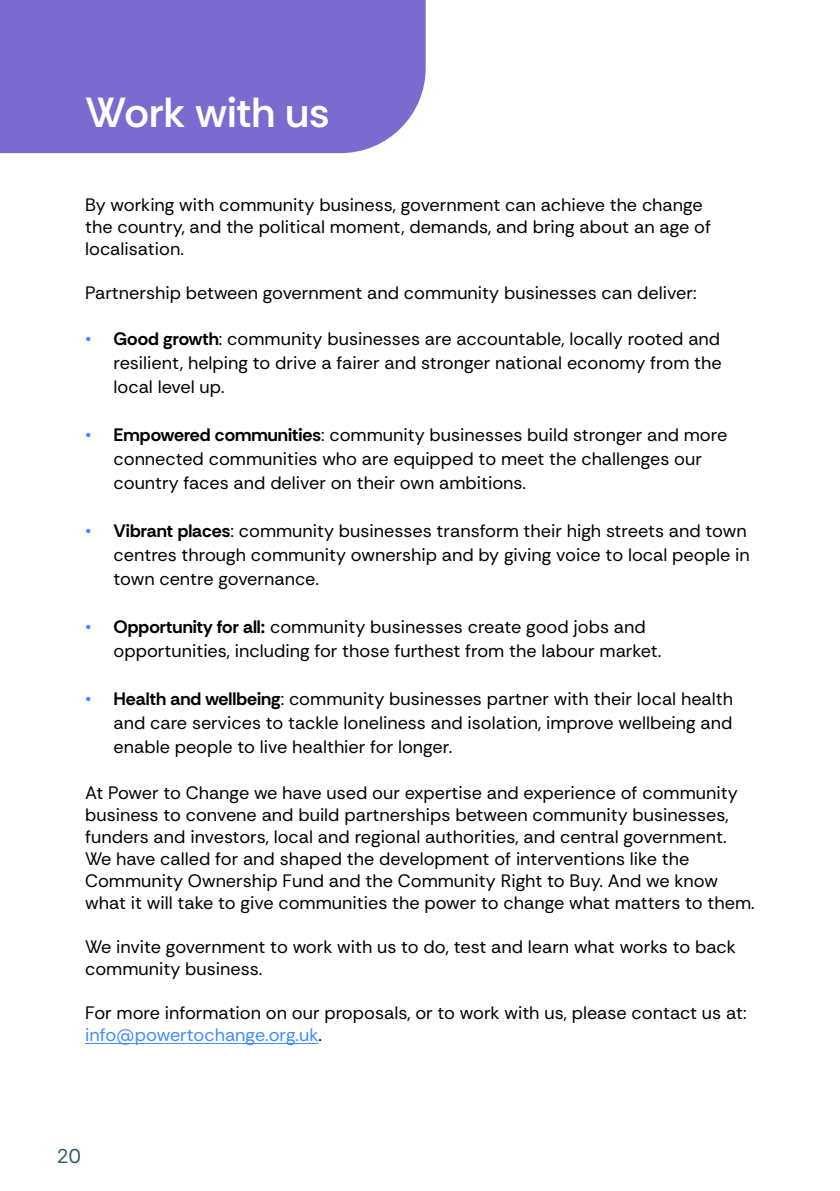
<style>
.page{position:relative;width:840px;height:1191px;background:#fff}
.page>*{position:absolute;margin:0;border:0;box-sizing:border-box;transform-origin:0 0}
.t1{font:600 42px "Rethink Sans";letter-spacing:-.005em;color:#fff}
.t2{font:20px "Rethink Sans";color:#325c61}
.t3{font:18px/22px "Rethink Sans";color:#000}
.s1{color:#408bff}
.s2{font-weight:700}
</style>
<div class="page">
<div style="left:0;top:0;width:425px;height:153px;background:#7b6bcf"></div>
<hr style="left:85px;top:1043px;width:233px;height:1px;background:#408bff">
<h1 class="t1" style="left:85px;top:86px;width:246px">Work with us</h1>
<p class="t3" style="left:85px;top:194px;width:627px">By working with community business, government can achieve the change the country, and the political moment, demands, and bring about an age of localisation.</p>
<p class="t3" style="left:85px;top:282px;width:612px">Partnership between government and community businesses can deliver:</p>
<p class="t3" style="left:113px;top:327px;width:609px;line-height:24px;text-align:justify;text-indent:-28px"><span class="s1">•</span> <span class="s2">Good growth</span>: community businesses are accountable, locally rooted and resilient, helping to drive a fairer and stronger national economy from the local level up.</p>
<p class="t3" style="left:113px;top:423px;width:615px;line-height:24px;text-indent:-28px"><span class="s1">•</span> <span class="s2">Empowered communities</span>: community businesses build stronger and more connected communities who are equipped to meet the challenges our country faces and deliver on their own ambitions.</p>
<p class="t3" style="left:113px;top:519px;width:637px;line-height:24px;text-indent:-28px"><span class="s1">•</span> <span class="s2">Vibrant places</span>: community businesses transform their high streets and town centres through community ownership and by giving voice to local people in town centre governance.</p>
<p class="t3" style="left:113px;top:615px;width:549px;line-height:24px;text-indent:-28px"><span class="s1">•</span> <span class="s2">Opportunity for all:</span> community businesses create good jobs and opportunities, including for those furthest from the labour market.</p>
<p class="t3" style="left:113px;top:687px;width:621px;line-height:24px;text-align:justify;text-indent:-28px"><span class="s1">•</span> <span class="s2">Health and wellbeing</span>: community businesses partner with their local health and care services to tackle loneliness and isolation, improve wellbeing and enable people to live healthier for longer.</p>
<p class="t3" style="left:85px;top:782px;width:670px">At Power to Change we have used our expertise and experience of community business to convene and build partnerships between community businesses, funders and investors, local and regional authorities, and central government.<br>We have called for and shaped the development of interventions like the Community Ownership Fund and the Community Right to Buy. And we know what it will take to give communities the power to change what matters to them.</p>
<p class="t3" style="left:85px;top:936px;width:651px">We invite government to work with us to do, test and learn what works to back community business.</p>
<p class="t3" style="left:85px;top:1002px;width:662px">For more information on our proposals, or to work with us, please contact us at: <span class="s1">info@powertochange.org.uk</span>.</p>
<p class="t2" style="left:57px;top:1143px;width:26px">20</p>
</div>
